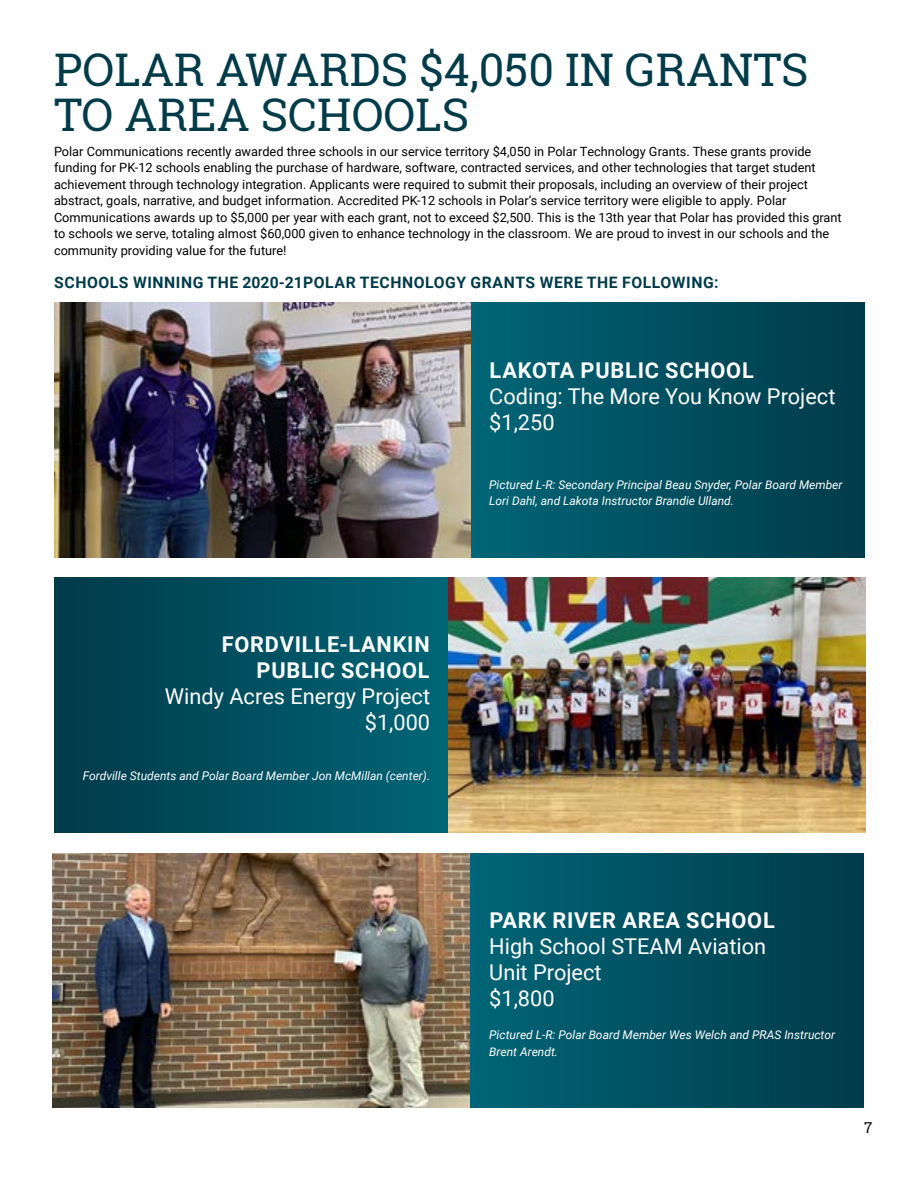
<style>
.page{position:relative;width:918px;height:1188px;background:#fff}
.page>*{position:absolute;margin:0;border:0;box-sizing:border-box;transform-origin:0 0}
.t1{font:45px/45.8px "Roboto Slab";color:#003b49}
.t2{font:21.75px/26.1px "Roboto";color:#fff}
.t3{font:700 21.75px/26.1px "Roboto";letter-spacing:.035em;color:#fff;text-align:right}
.t4{font:700 15.75px "Roboto";letter-spacing:.035em;color:#003b4a}
.t5{font:15px "Roboto Slab";color:#000}
.t6{font:12.75px/16.5px "Roboto";color:#000}
.t7{font:italic 12px/16.5px "Roboto";color:#fff}
</style>
<div class="page">
<svg style="left:471px;top:303px;width:394px;height:254px;background:#004f60"></svg>
<svg style="left:55px;top:578px;width:393px;height:254px;background:#004f60"></svg>
<svg style="left:470px;top:853px;width:393px;height:255px;background:#004f60"></svg>
<img style="left:54px;top:303px;width:417px;height:254px">
<img style="left:448px;top:578px;width:417px;height:254px">
<img style="left:53px;top:853px;width:417px;height:255px">
<h1 class="t1" style="left:54px;top:46px;width:756px">POLAR AWARDS $4,050 IN GRANTS<br>TO AREA SCHOOLS</h1>
<p class="t6" style="left:54px;top:143px;width:789px">Polar Communications recently awarded three schools in our service territory $4,050 in Polar Technology Grants. These grants provide funding for PK-12 schools enabling the purchase of hardware, software, contracted services, and other technologies that target student achievement through technology integration. Applicants were required to submit their proposals, including an overview of their project abstract, goals, narrative, and budget information. Accredited PK-12 schools in Polar’s service territory were eligible to apply. Polar Communications awards up to $5,000 per year with each grant, not to exceed $2,500. This is the 13th year that Polar has provided this grant to schools we serve, totaling almost $60,000 given to enhance technology in the classroom. We are proud to invest in our schools and the community providing value for the future!</p>
<p class="t4" style="left:54px;top:271px;width:666px">SCHOOLS WINNING THE 2020-21POLAR TECHNOLOGY GRANTS WERE THE FOLLOWING:</p>
<h2 class="t3" style="left:490px;top:356px;width:266px">LAKOTA PUBLIC SCHOOL</h2>
<h2 class="t2" style="left:489px;top:382px;width:348px">Coding: The More You Know Project $1,250</h2>
<p class="t7" style="left:489px;top:476px;width:355px">Pictured L-R: Secondary Principal Beau Snyder, Polar Board Member<br>Lori Dahl, and Lakota Instructor Brandie Ulland.</p>
<h2 class="t3" style="left:222px;top:631px;width:209px">FORDVILLE-LANKIN<br>PUBLIC SCHOOL</h2>
<h2 class="t2" style="left:165px;top:683px;width:267px;text-align:right">Windy Acres Energy Project $1,000</h2>
<p class="t7" style="left:83px;top:768px;width:349px">Fordville Students and Polar Board Member Jon McMillan (center).</p>
<h2 class="t3" style="left:490px;top:906px;width:287px">PARK RIVER AREA SCHOOL</h2>
<h2 class="t2" style="left:489px;top:932px;width:278px">High School STEAM Aviation<br>Unit Project<br>$1,800</h2>
<p class="t7" style="left:489px;top:1026px;width:347px">Pictured L-R: Polar Board Member Wes Welch and PRAS Instructor<br>Brent Arendt.</p>
<p class="t5" style="left:864px;top:1117px;width:10px">7</p>
</div>
